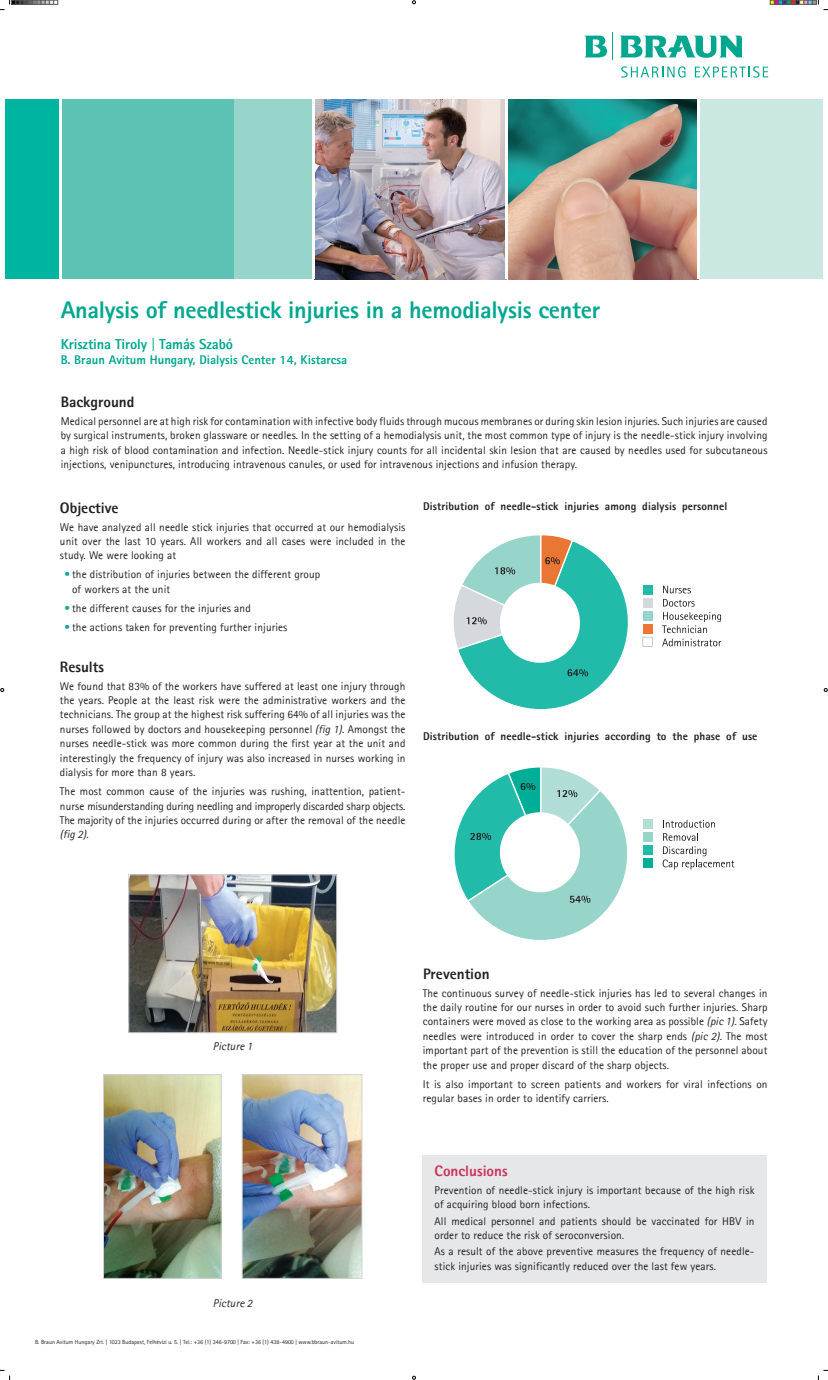
<style>
.page{position:relative;width:828px;height:1380px;background:#fff}
.page>*{position:absolute;margin:0;border:0;box-sizing:border-box;transform-origin:0 0}
.t1{font:24.12px "Rotis Sans Serif Extra Bold 75";letter-spacing:-.01em;color:#00a78e}
.t2{font:15.18px "Rotis Sans Serif Extra Bold 75";color:#231f20}
.t3{font:15.18px "Rotis Sans Serif Extra Bold 75";color:#cc305c}
.t4{font:14.43px "Rotis Sans Serif Extra Bold 75";letter-spacing:-.01em;color:#00a78e}
.t5{font:12.63px "Rotis Sans Serif Extra Bold 75";color:#00a78e}
.t6{font:11.25px/14.4px "Rotis Sans Serif";letter-spacing:.01em;color:#231f20}
.t7{font:700 11.25px "Rotis Sans Serif";letter-spacing:.01em;color:#231f20}
.t8{font:11.25px "Rotis Sans Serif Italic 56";letter-spacing:.01em;color:#231f20}
.t9{font:6px "Rotis Sans Serif";color:#231f20}
.s1{font-family:"Rotis Sans Serif"}
.s2{color:#00a78e}
.s3{font-family:"Rotis Sans Serif Italic 56"}
</style>
<div class="page">
<div style="left:422px;top:1155px;width:344px;height:127px;background:#e6e7e9"></div>
<svg style="left:621px;top:66px;width:64px;height:12px"></svg>
<svg style="left:694px;top:66px;width:73px;height:12px"></svg>
<svg style="left:620px;top:35px;width:121px;height:23px"></svg>
<svg style="left:584px;top:32px;width:29px;height:28px"></svg>
<div style="left:59px;top:99px;width:175px;height:180px;background:#5cc3b4"></div>
<div style="left:234px;top:99px;width:78px;height:180px;background:#97d5cb"></div>
<div style="left:5px;top:99px;width:55px;height:180px;background:#00b5a0"></div>
<div style="left:699px;top:99px;width:123px;height:180px;background:#cae7e2"></div>
<img style="left:508px;top:99px;width:189px;height:180px">
<img style="left:315px;top:99px;width:190px;height:180px">
<hr style="left:59px;top:99px;width:3px;height:180px;background:#fff">
<img style="left:130px;top:876px;width:204px;height:155px">
<div style="left:128px;top:874px;width:208px;height:159px;border:1px solid #d1d2d4"></div>
<img style="left:105px;top:1076px;width:114px;height:200px">
<div style="left:103px;top:1074px;width:118px;height:204px;border:1px solid #d1d2d4"></div>
<img style="left:244px;top:1076px;width:116px;height:200px">
<div style="left:242px;top:1074px;width:120px;height:204px;border:1px solid #d1d2d4"></div>
<svg style="left:663px;top:586px;width:27px;height:7px"></svg>
<svg style="left:662px;top:599px;width:58px;height:34px"></svg>
<svg style="left:662px;top:639px;width:58px;height:7px"></svg>
<svg style="left:453px;top:535px;width:199px;height:175px"></svg>
<div style="left:642px;top:819px;width:10px;height:9px;background:#b0ded6"></div>
<div style="left:642px;top:832px;width:10px;height:10px;background:#97d5cb"></div>
<div style="left:642px;top:845px;width:10px;height:10px;background:#22bba9"></div>
<div style="left:642px;top:858px;width:10px;height:10px;background:#00ae97"></div>
<svg style="left:662px;top:820px;width:72px;height:49px"></svg>
<svg style="left:454px;top:767px;width:174px;height:173px"></svg>
<svg style="left:0;top:1370px;width:11px;height:10px"></svg>
<svg style="left:817px;top:1370px;width:10px;height:10px"></svg>
<svg style="left:412px;top:0;width:3px;height:4px"></svg>
<svg style="left:0;top:688px;width:4px;height:4px"></svg>
<svg style="left:823px;top:688px;width:4px;height:4px"></svg>
<svg style="left:0;top:0;width:58px;height:11px"></svg>
<svg style="left:769px;top:0;width:58px;height:11px"></svg>
<h1 class="t1" style="left:61px;top:294px;width:541px">Analysis of needlestick injuries in a hemodialysis center</h1>
<p class="t4" style="left:61px;top:335px;width:174px">Krisztina Tiroly <span class="s1">|</span> Tamás Szabó</p>
<p class="t5" style="left:61px;top:351px;width:288px">B. Braun Avitum Hungary, Dialysis Center 14, Kistarcsa</p>
<h2 class="t2" style="left:61px;top:392px;width:75px">Background</h2>
<p class="t6" style="left:61px;top:414px;width:708px;text-align:justify">Medical personnel are at high risk for contamination with infective body fluids through mucous membranes or during skin lesion injuries. Such injuries are caused by surgical instruments, broken glassware or needles. In the setting of a hemodialysis unit, the most common type of injury is the needle-stick injury involving a high risk of blood contamination and infection. Needle-stick injury counts for all incidental skin lesion that are caused by needles used for subcutaneous injections, venipunctures, introducing intravenous canules, or used for intravenous injections and infusion therapy.</p>
<h2 class="t2" style="left:60px;top:498px;width:60px">Objective</h2>
<p class="t6" style="left:60px;top:519px;width:347px;text-align:justify">We have analyzed all needle stick injuries that occurred at our hemodialysis unit over the last 10 years. All workers and all cases were included in the study. We were looking at</p>
<p class="t6" style="left:72px;top:567px;width:249px;text-indent:-7px"><span class="s2">•</span> the distribution of injuries between the different group of workers at the unit</p>
<p class="t6" style="left:65px;top:601px;width:187px"><span class="s2">•</span> the different causes for the injuries and</p>
<p class="t6" style="left:65px;top:620px;width:224px"><span class="s2">•</span> the actions taken for preventing further injuries</p>
<h2 class="t2" style="left:60px;top:657px;width:46px">Results</h2>
<p class="t6" style="left:60px;top:678px;width:347px;text-align:justify">We found that 83% of the workers have suffered at least one injury through the years. People at the least risk were the administrative workers and the technicians. The group at the highest risk suffering 64% of all injuries was the nurses followed by doctors and housekeeping personnel <span class="s3">(fig 1)</span>. Amongst the nurses needle-stick was more common during the first year at the unit and interestingly the frequency of injury was also increased in nurses working in dialysis for more than 8 years.</p>
<p class="t6" style="left:60px;top:784px;width:347px;text-align:justify">The most common cause of the injuries was rushing, inattention, patient&shy;nurse misunderstanding during needling and improperly discarded sharp objects.<br>The majority of the injuries occurred during or after the removal of the needle</p>
<p class="t8" style="left:60px;top:828px;width:30px">(fig 2)<span class="s1">.</span></p>
<p class="t7" style="left:423px;top:499px;width:305px">Distribution of needle-stick injuries among dialysis personnel</p>
<p class="t7" style="left:423px;top:729px;width:336px">Distribution of needle-stick injuries according to the phase of use</p>
<p class="t8" style="left:213px;top:1039px;width:41px">Picture 1</p>
<p class="t8" style="left:213px;top:1296px;width:41px">Picture 2</p>
<p class="t9" style="left:35px;top:1338px;width:320px">B. Braun Avitum Hungary Zrt. | 1023 Budapest, Felhévízi u. 5. | Tel.: +36 (1) 346-9700 | Fax: +36 (1) 438-4900 | www.bbraun-avitum.hu</p>
<h2 class="t2" style="left:423px;top:964px;width:68px">Prevention</h2>
<p class="t6" style="left:422px;top:985px;width:346px;text-align:justify">The continuous survey of needle-stick injuries has led to several changes in the daily routine for our nurses in order to avoid such further injuries. Sharp containers were moved as close to the working area as possible <span class="s3">(pic 1)</span>. Safety needles were introduced in order to cover the sharp ends <span class="s3">(pic 2)</span>. The most important part of the prevention is still the education of the personnel about the proper use and proper discard of the sharp objects.</p>
<p class="t6" style="left:422px;top:1077px;width:346px">It is also important to screen patients and workers for viral infections on regular bases in order to identify carriers.</p>
<h2 class="t3" style="left:434px;top:1161px;width:75px">Conclusions</h2>
<p class="t6" style="left:434px;top:1183px;width:321px">Prevention of needle-stick injury is important because of the high risk of acquiring blood born infections.</p>
<p class="t6" style="left:434px;top:1213px;width:321px">All medical personnel and patients should be vaccinated for HBV in order to reduce the risk of seroconversion.</p>
<p class="t6" style="left:434px;top:1244px;width:321px">As a result of the above preventive measures the frequency of needle&shy;stick injuries was significantly reduced over the last few years.</p>
</div>
